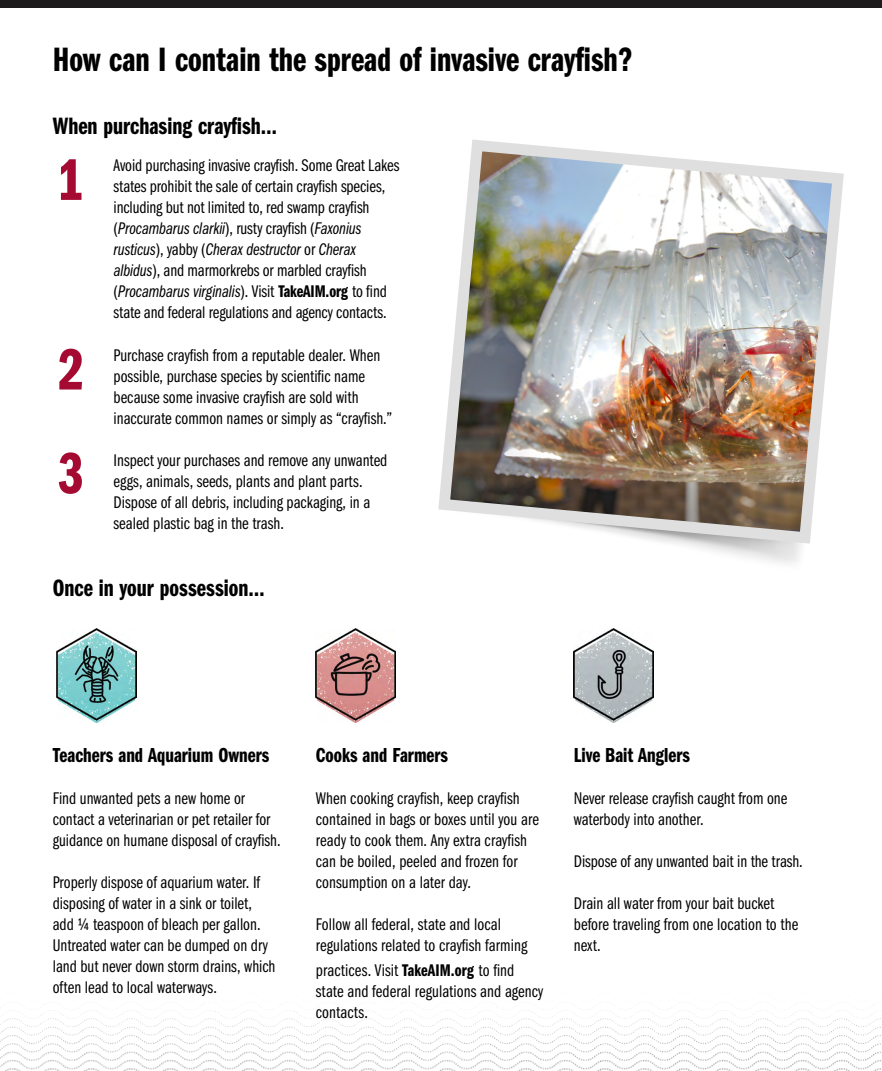
<style>
.page{position:relative;width:882px;height:1071px;background:#fff}
.page>*{position:absolute;margin:0;border:0;box-sizing:border-box;transform-origin:0 0}
.Body_Text{font:60.38px "Franklin Gothic URW Com Dem";color:#a50b32}
.Heading_2{font:35px "Franklin Gothic URW Com Dem";color:#000}
.Heading_3{font:24.5px "Franklin Gothic URW Com Dem";color:#000}
.Heading_4{font:21px "Franklin Gothic URW Com Dem";color:#000}
.Body_Text-2{font:17.5px/21px "Franklin Gothic URW Com Boo";color:#000}
.s1{font-family:"Franklin Gothic URW Com Boo Ita"}
.s2{font-family:"Franklin Gothic URW Com Dem"}
</style>
<div class="page">
<div style="left:0;top:0;width:882px;height:8px;background:#1e1b1d"></div>
<img style="left:0;top:1002px;width:882px;height:69px">
<img style="left:438px;top:139px;width:406px;height:411px">
<img style="left:57px;top:629px;width:79px;height:94px">
<img style="left:316px;top:629px;width:79px;height:94px">
<img style="left:574px;top:629px;width:79px;height:94px">
<h2 class="Heading_2" style="left:53px;top:35px;width:582px">How can I contain the spread of invasive crayfish?</h2>
<h3 class="Heading_3" style="left:53px;top:108px;width:226px">When purchasing crayfish…</h3>
<p class="Body_Text" style="left:58px;top:138px;width:27px">1</p>
<p class="Body_Text-2" style="left:114px;top:154px;width:287px">Avoid purchasing invasive crayfish. Some Great Lakes states prohibit the sale of certain crayfish species, including but not limited to, red swamp crayfish (<span class="s1">Procambarus clarkii</span>), rusty crayfish (<span class="s1">Faxonius rusticus</span>), yabby (<span class="s1">Cherax destructor</span> or <span class="s1">Cherax albidus</span>), and marmorkrebs or marbled crayfish (<span class="s1">Procambarus virginalis</span>). Visit <span class="s2">TakeAIM.org</span> to find state and federal regulations and agency contacts.</p>
<p class="Body_Text" style="left:58px;top:327px;width:27px">2</p>
<p class="Body_Text-2" style="left:114px;top:344px;width:280px">Purchase crayfish from a reputable dealer. When possible, purchase species by scientific name because some invasive crayfish are sold with inaccurate common names or simply as “crayfish.”</p>
<p class="Body_Text" style="left:58px;top:431px;width:27px">3</p>
<p class="Body_Text-2" style="left:114px;top:449px;width:275px">Inspect your purchases and remove any unwanted eggs, animals, seeds, plants and plant parts.<br>Dispose of all debris, including packaging, in a sealed plastic bag in the trash.</p>
<h3 class="Heading_3" style="left:53px;top:571px;width:213px">Once in your possession…</h3>
<h4 class="Heading_4" style="left:53px;top:740px;width:218px">Teachers and Aquarium Owners</h4>
<p class="Body_Text-2" style="left:53px;top:787px;width:229px">Find unwanted pets a new home or contact a veterinarian or pet retailer for guidance on humane disposal of crayfish.</p>
<p class="Body_Text-2" style="left:53px;top:871px;width:224px">Properly dispose of aquarium water. If disposing of water in a sink or toilet, add ¼ teaspoon of bleach per gallon.<br>Untreated water can be dumped on dry land but never down storm drains, which often lead to local waterways.</p>
<h4 class="Heading_4" style="left:316px;top:740px;width:134px">Cooks and Farmers</h4>
<p class="Body_Text-2" style="left:316px;top:787px;width:225px">When cooking crayfish, keep crayfish contained in bags or boxes until you are ready to cook them. Any extra crayfish can be boiled, peeled and frozen for consumption on a later day.</p>
<p class="Body_Text-2" style="left:316px;top:913px;width:213px">Follow all federal, state and local regulations related to crayfish farming</p>
<p class="Body_Text-2" style="left:316px;top:958px;width:229px">practices. Visit <span class="s2">TakeAIM.org</span> to find state and federal regulations and agency contacts.</p>
<h4 class="Heading_4" style="left:574px;top:740px;width:118px">Live Bait Anglers</h4>
<p class="Body_Text-2" style="left:574px;top:787px;width:215px">Never release crayfish caught from one waterbody into another.</p>
<p class="Body_Text-2" style="left:574px;top:850px;width:231px">Dispose of any unwanted bait in the trash.</p>
<p class="Body_Text-2" style="left:574px;top:892px;width:226px">Drain all water from your bait bucket before traveling from one location to the next.</p>
</div>
